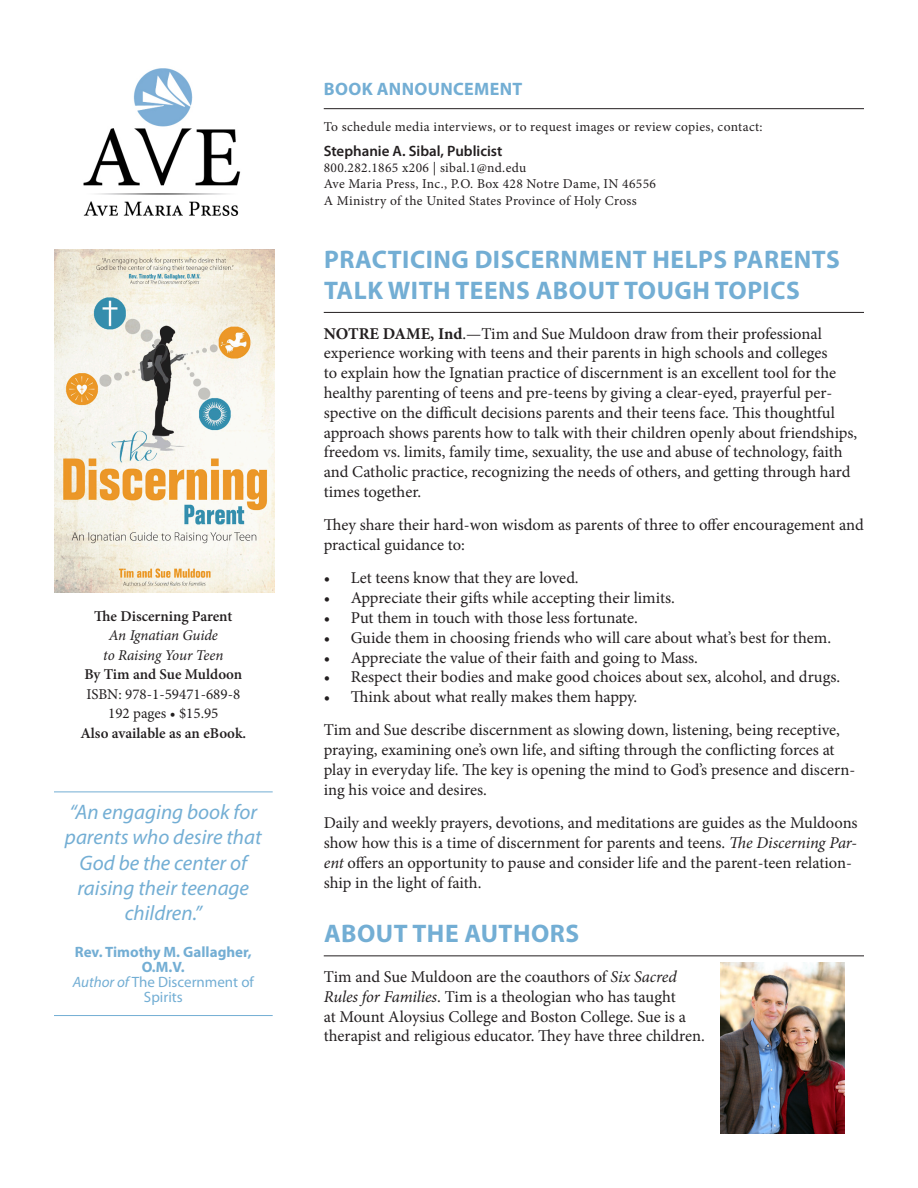
<style>
.page{position:relative;width:918px;height:1188px;background:#fff}
.page>*{position:absolute;margin:0;border:0;box-sizing:border-box;transform-origin:0 0}
.Headline{font:700 25.5px/30.6px "Myriad Pro";letter-spacing:.02em;color:#73aed4}
.Pull_Quote{font:italic 21px/25.2px "Myriad Pro";color:#73aed4;text-align:center}
.Announcement__Title{font:700 18px "Myriad Pro";letter-spacing:.02em;color:#73aed4}
.Body_Copy{font:16.5px/19.8px "Minion Pro";color:#231f20}
.Book_Info__Additiona{font:600 15px "Minion Pro";color:#231f20}
.Pull_Quote-2{font:700 15px/15px "Myriad Pro";color:#73aed4;text-align:center}
.Book_Info__Additiona-2{font:15px "Minion Pro";color:#231f20}
.Book_Info__Additiona-3{font:italic 15px/19.5px "Minion Pro";letter-spacing:-.01em;color:#231f20;text-align:center}
.Publicist_Title{font:600 15px "Myriad Pro";color:#231f20}
.Announcement__Copy{font:13.5px "Minion Pro";letter-spacing:.025em;color:#231f20}
.s1{font-weight:400;font-style:italic}
.s2{font-weight:400}
.s3{font-weight:700}
.s4{font-style:italic}
</style>
<div class="page">
<img style="left:83px;top:68px;width:158px;height:148px">
<hr style="left:324px;top:312px;width:540px;height:1px;background:#231f20">
<img style="left:54px;top:249px;width:220px;height:344px">
<hr style="left:324px;top:955px;width:540px;height:1px;background:#231f20">
<img style="left:720px;top:963px;width:124px;height:171px">
<hr style="left:324px;top:108px;width:540px;height:1px;background:#231f20">
<hr style="left:54px;top:792px;width:219px;height:1px;background:#73aed4">
<hr style="left:54px;top:1015px;width:219px;height:1px;background:#73aed4">
<p class="Book_Info__Additiona" style="left:94px;top:606px;width:140px">The Discerning Parent</p>
<p class="Book_Info__Additiona-3" style="left:103px;top:626px;width:122px">An Ignatian Guide to Raising Your Teen</p>
<p class="Book_Info__Additiona" style="left:84px;top:664px;width:159px">By Tim and Sue Muldoon</p>
<p class="Book_Info__Additiona-2" style="left:86px;top:684px;width:155px">ISBN: 978-1-59471-689-8</p>
<p class="Book_Info__Additiona-2" style="left:108px;top:703px;width:112px">192 pages • $15.95</p>
<p class="Book_Info__Additiona" style="left:80px;top:723px;width:167px">Also available as an eBook.</p>
<p class="Pull_Quote" style="left:65px;top:799px;width:198px">“An engaging book for parents who desire that<br>God be the center of raising their teenage children.”</p>
<p class="Pull_Quote-2" style="left:73px;top:944px;width:183px">Rev. Timothy M. Gallagher,<br>O.M.V.<br><span class="s1">Author of</span> <span class="s2">The Discernment of<br>Spirits</span></p>
<p class="Announcement__Title" style="left:324px;top:77px;width:200px">BOOK ANNOUNCEMENT</p>
<p class="Announcement__Copy" style="left:324px;top:118px;width:440px">To schedule media interviews, or to request images or review copies, contact:</p>
<p class="Publicist_Title" style="left:324px;top:141px;width:180px">Stephanie A. Sibal, Publicist</p>
<p class="Announcement__Copy" style="left:324px;top:159px;width:204px">800.282.1865 x206 | sibal.1@nd.edu</p>
<p class="Announcement__Copy" style="left:324px;top:175px;width:334px">Ave Maria Press, Inc., P.O. Box 428 Notre Dame, IN 46556</p>
<p class="Announcement__Copy" style="left:324px;top:191px;width:314px">A Ministry of the United States Province of Holy Cross</p>
<p class="Headline" style="left:324px;top:243px;width:517px">PRACTICING DISCERNMENT HELPS PARENTS<br>TALK WITH TEENS ABOUT TOUGH TOPICS</p>
<p class="Body_Copy" style="left:324px;top:324px;width:535px"><span class="s3">NOTRE DAME, Ind</span>.—Tim and Sue Muldoon draw from their professional experience working with teens and their parents in high schools and colleges<br>to explain how the Ignatian practice of discernment is an excellent tool for the healthy parenting of teens and pre-teens by giving a clear-eyed, prayerful per&shy;spective on the difficult decisions parents and their teens face. This thoughtful approach shows parents how to talk with their children openly about friendships, freedom vs. limits, family time, sexuality, the use and abuse of technology, faith and Catholic practice, recognizing the needs of others, and getting through hard times together.</p>
<p class="Body_Copy" style="left:324px;top:515px;width:542px">They share their hard-won wisdom as parents of three to offer encouragement and practical guidance to:</p>
<p class="Body_Copy" style="left:324px;top:568px;width:256px">• Let teens know that they are loved.</p>
<p class="Body_Copy" style="left:324px;top:588px;width:353px">• Appreciate their gifts while accepting their limits.</p>
<p class="Body_Copy" style="left:324px;top:608px;width:316px">• Put them in touch with those less fortunate.</p>
<p class="Body_Copy" style="left:324px;top:628px;width:509px">• Guide them in choosing friends who will care about what’s best for them.</p>
<p class="Body_Copy" style="left:324px;top:648px;width:376px">• Appreciate the value of their faith and going to Mass.</p>
<p class="Body_Copy" style="left:324px;top:667px;width:518px">• Respect their bodies and make good choices about sex, alcohol, and drugs.</p>
<p class="Body_Copy" style="left:324px;top:687px;width:315px">• Think about what really makes them happy.</p>
<p class="Body_Copy" style="left:324px;top:720px;width:533px">Tim and Sue describe discernment as slowing down, listening, being receptive, praying, examining one’s own life, and sifting through the conflicting forces at play in everyday life. The key is opening the mind to God’s presence and discern&shy;ing his voice and desires.</p>
<p class="Body_Copy" style="left:324px;top:813px;width:535px">Daily and weekly prayers, devotions, and meditations are guides as the Muldoons show how this is a time of discernment for parents and teens. <span class="s4">The Discerning Par&shy;ent</span> offers an opportunity to pause and consider life and the parent-teen relation&shy;ship in the light of faith.</p>
<p class="Headline" style="left:324px;top:917px;width:257px">ABOUT THE AUTHORS</p>
<p class="Body_Copy" style="left:324px;top:967px;width:383px">Tim and Sue Muldoon are the coauthors of <span class="s4">Six Sacred Rules for Families</span>. Tim is a theologian who has taught<br>at Mount Aloysius College and Boston College. Sue is a therapist and religious educator. They have three children.</p>
</div>
